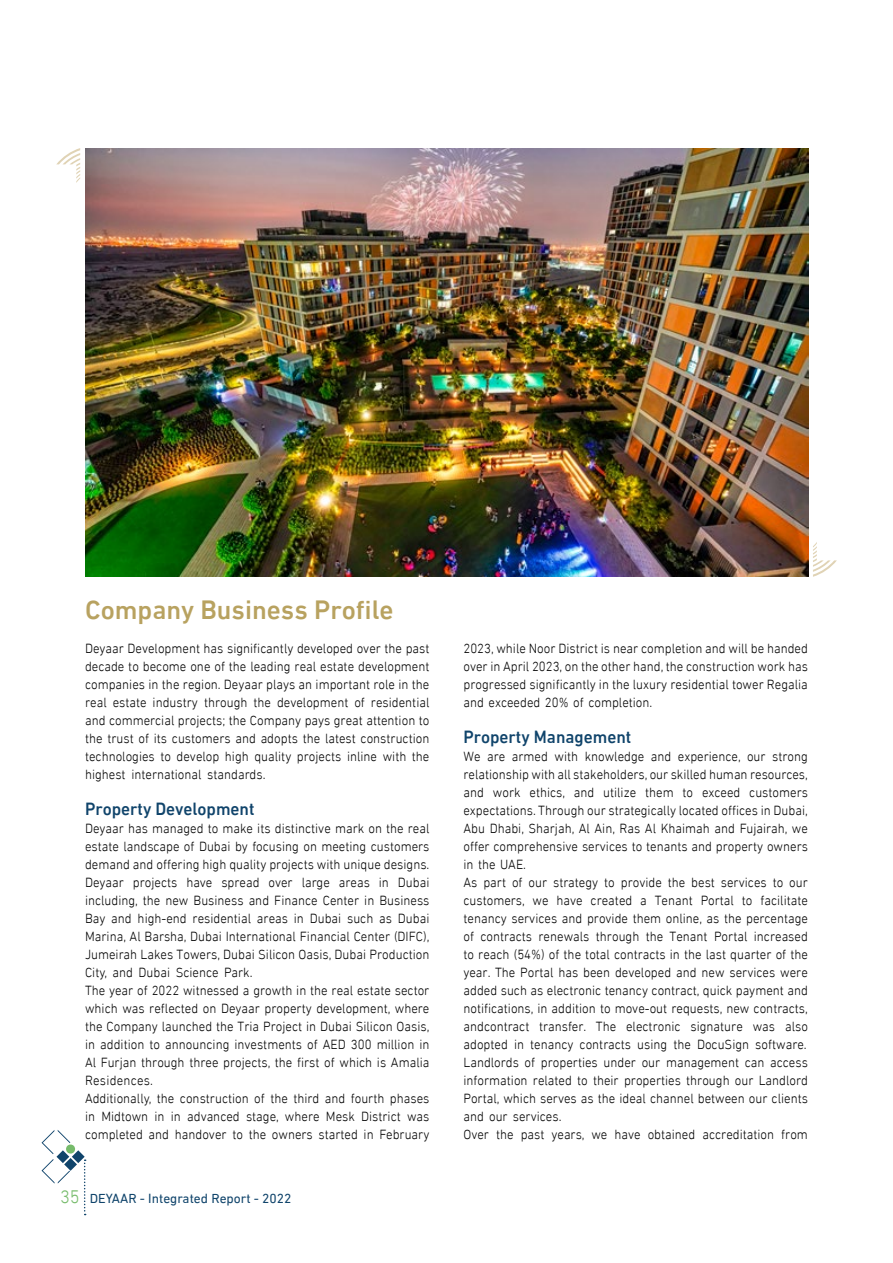
<style>
.page{position:relative;width:893px;height:1263px;background:#fff}
.page>*{position:absolute;margin:0;border:0;box-sizing:border-box;transform-origin:0 0}
.t1{font:500 27px "DIN Next LT Arabic";color:#b8a260}
.t2{font:500 18px "DIN Next LT Arabic";color:#10446b;scale:.96 1}
.t3{font:13.5px/18px "ntaqat";color:#000;text-align:justify;scale:.96 1}
.t4{font:13.5px "DIN Next LT Arabic";color:#10446b}
.s1{font-family:"ntaqat";font-size:18.45px;color:#75bb6a}
</style>
<div class="page">
<svg style="left:42px;top:1130px;width:44px;height:85px"></svg>
<img style="left:85px;top:149px;width:723px;height:428px">
<svg style="left:813px;top:542px;width:24px;height:35px"></svg>
<svg style="left:56px;top:148px;width:24px;height:35px"></svg>
<h1 class="t1" style="left:85px;top:594px;width:310px">Company Business Profile</h1>
<p class="t3" style="left:85px;top:639px;width:360px">Deyaar Development has significantly developed over the past decade to become one of the leading real estate development companies in the region. Deyaar plays an important role in the real estate industry through the development of residential and commercial projects; the Company pays great attention to the trust of its customers and adopts the latest construction technologies to develop high quality projects inline with the highest international standards.</p>
<h2 class="t2" style="left:85px;top:798px;width:178px">Property Development</h2>
<p class="t3" style="left:85px;top:819px;width:360px;text-align:left">Deyaar has managed to make its distinctive mark on the real estate landscape of Dubai by focusing on meeting customers demand and offering high quality projects with unique designs.<br>Deyaar projects have spread over large areas in Dubai including, the new Business and Finance Center in Business Bay and high-end residential areas in Dubai such as Dubai Marina, Al Barsha, Dubai International Financial Center (DIFC), Jumeirah Lakes Towers, Dubai Silicon Oasis, Dubai Production City, and Dubai Science Park.<br>The year of 2022 witnessed a growth in the real estate sector which was reflected on Deyaar property development, where the Company launched the Tria Project in Dubai Silicon Oasis, in addition to announcing investments of AED 300 million in Al Furjan through three projects, the first of which is Amalia Residences.<br>Additionally, the construction of the third and fourth phases in Midtown in in advanced stage, where Mesk District was completed and handover to the owners started in February</p>
<p class="t4" style="left:60px;top:1190px;width:233px"><span class="s1">35</span> DEYAAR - Integrated Report - 2022</p>
<p class="t3" style="left:463px;top:639px;width:360px">2023, while Noor District is near completion and will be handed over in April 2023, on the other hand, the construction work has progressed significantly in the luxury residential tower Regalia and exceeded 20% of completion.</p>
<h2 class="t2" style="left:463px;top:726px;width:176px">Property Management</h2>
<p class="t3" style="left:463px;top:747px;width:360px;text-align:left">We are armed with knowledge and experience, our strong relationship with all stakeholders, our skilled human resources, and work ethics, and utilize them to exceed customers expectations. Through our strategically located offices in Dubai, Abu Dhabi, Sharjah, Al Ain, Ras Al Khaimah and Fujairah, we offer comprehensive services to tenants and property owners in the UAE.<br>As part of our strategy to provide the best services to our customers, we have created a Tenant Portal to facilitate tenancy services and provide them online, as the percentage of contracts renewals through the Tenant Portal increased to reach (54%) of the total contracts in the last quarter of the year. The Portal has been developed and new services were added such as electronic tenancy contract, quick payment and notifications, in addition to move-out requests, new contracts, andcontract transfer. The electronic signature was also adopted in tenancy contracts using the DocuSign software.<br>Landlords of properties under our management can access information related to their properties through our Landlord Portal, which serves as the ideal channel between our clients and our services.<br>Over the past years, we have obtained accreditation from</p>
</div>
